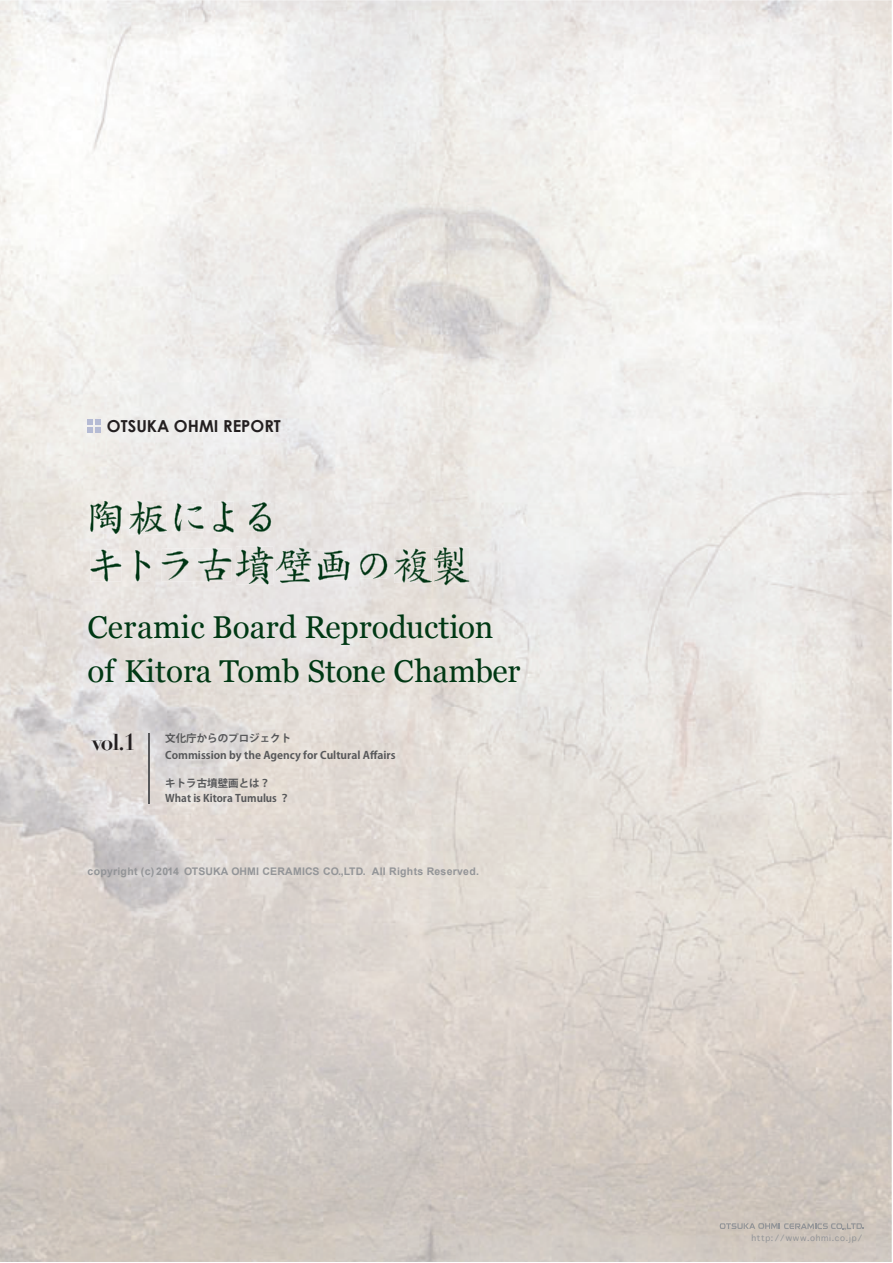
<style>
.page{position:relative;width:893px;height:1263px;background:#fff}
.page>*{position:absolute;margin:0;border:0;box-sizing:border-box;transform-origin:0 0}
.t1{font:31.5px/43.2px "Georgia";color:#003814}
.t2{font:700 22.5px "Didot";color:#231f20}
.t3{font:700 16.5px "Century Gothic";color:#231f20}
.t4{font:700 10.5px/16.2px "Koz Go Pro";color:#57585a}
.t5{font:700 10.5px "Arial";letter-spacing:.025em;color:#939598}
.t6{font:8.25px "Osaka";letter-spacing:.075em;color:#939598}
</style>
<div class="page">
<img style="left:0;top:0;width:892px;height:1262px">
<img style="left:90px;top:501px;width:32px;height:33px">
<img style="left:145px;top:501px;width:22px;height:34px">
<img style="left:129px;top:501px;width:16px;height:34px">
<img style="left:175px;top:503px;width:29px;height:28px">
<img style="left:213px;top:501px;width:21px;height:31px">
<img style="left:249px;top:502px;width:22px;height:30px">
<img style="left:90px;top:550px;width:31px;height:32px">
<img style="left:135px;top:550px;width:15px;height:31px">
<img style="left:162px;top:548px;width:36px;height:33px">
<img style="left:198px;top:548px;width:33px;height:34px">
<img style="left:236px;top:546px;width:33px;height:38px">
<img style="left:236px;top:546px;width:29px;height:30px">
<img style="left:276px;top:548px;width:35px;height:35px">
<img style="left:276px;top:548px;width:28px;height:22px">
<img style="left:318px;top:551px;width:32px;height:25px">
<img style="left:323px;top:550px;width:20px;height:22px">
<img style="left:360px;top:553px;width:27px;height:26px">
<img style="left:394px;top:549px;width:32px;height:34px">
<img style="left:403px;top:549px;width:23px;height:19px">
<img style="left:434px;top:568px;width:29px;height:13px">
<img style="left:434px;top:547px;width:29px;height:21px">
<svg style="left:88px;top:420px;width:12px;height:12px"></svg>
<svg style="left:720px;top:1223px;width:144px;height:7px"></svg>
<hr style="left:148px;top:733px;width:1px;height:70px;background:#57585a">
<h3 class="t3" style="left:107px;top:416px;width:175px">OTSUKA OHMI REPORT</h3>
<h1 class="t1" style="left:88px;top:607px;width:434px">Ceramic Board Reproduction of Kitora Tomb Stone Chamber</h1>
<h2 class="t2" style="left:92px;top:728px;width:46px">vol.1</h2>
<p class="t4" style="left:165px;top:731px;width:232px">文化庁からのプロジェクト<br>Commission by the Agency for Cultural Affairs</p>
<p class="t4" style="left:165px;top:775px;width:126px">キトラ古墳壁画とは？<br>What is Kitora Tumulus ？</p>
<p class="t5" style="left:88px;top:864px;width:393px">copyright (c) 2014 OTSUKA OHMI CERAMICS CO.,LTD. All Rights Reserved.</p>
<p class="t6" style="left:751px;top:1232px;width:112px">http://www.ohmi.co.jp/</p>
</div>
